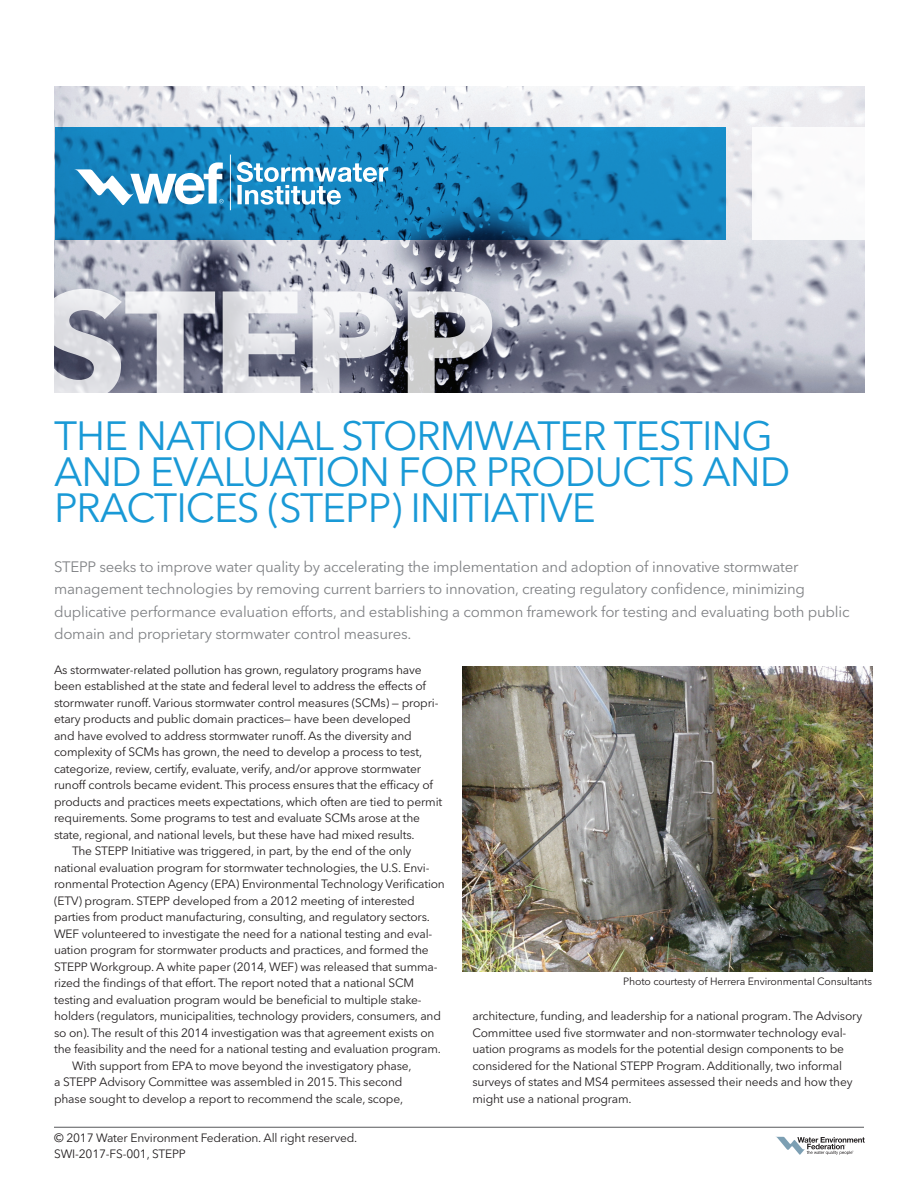
<style>
.page{position:relative;width:918px;height:1188px;background:#fff}
.page>*{position:absolute;margin:0;border:0;box-sizing:border-box;transform-origin:0 0}
.t1{font:40.5px/36px "Avenir Next LT Pro";letter-spacing:-.025em;color:#1999d6}
.t2{font:15px/22.5px "Avenir Next LT Pro";letter-spacing:-.015em;color:#808285}
.t3{font:12px/16.5px "Avenir Next LT Pro";letter-spacing:-.015em;color:#231f20}
.t4{font:10.5px "Avenir Next LT Pro";letter-spacing:-.015em;color:#231f20}
</style>
<div class="page">
<img style="left:55px;top:86px;width:810px;height:306px">
<svg style="left:55px;top:128px;width:670px;height:112px;background:#1481ba"></svg>
<div style="left:752px;top:128px;width:113px;height:112px;background:#fff"></div>
<svg style="left:75px;top:162px;width:149px;height:43px"></svg>
<svg style="left:237px;top:162px;width:151px;height:43px"></svg>
<hr style="left:230px;top:155px;width:1px;height:55px;background:#fff">
<svg style="left:54px;top:289px;width:438px;height:104px;background:#aaacb5"></svg>
<img style="left:463px;top:666px;width:410px;height:306px">
<svg style="left:776px;top:1137px;width:89px;height:18px"></svg>
<hr style="left:54px;top:1127px;width:810px;height:1px;background:#57585a">
<h1 class="t1" style="left:54px;top:418px;width:738px">THE NATIONAL STORMWATER TESTING<br>AND EVALUATION FOR PRODUCTS AND<br>PRACTICES (STEPP) INITIATIVE</h1>
<p class="t2" style="left:54px;top:555px;width:797px">STEPP seeks to improve water quality by accelerating the implementation and adoption of innovative stormwater management technologies by removing current barriers to innovation, creating regulatory confidence, minimizing duplicative performance evaluation efforts, and establishing a common framework for testing and evaluating both public domain and proprietary stormwater control measures.</p>
<p class="t3" style="left:54px;top:661px;width:369px">As stormwater-related pollution has grown, regulatory programs have</p>
<p class="t3" style="left:54px;top:678px;width:374px">been established at the state and federal level to address the effects of</p>
<p class="t3" style="left:54px;top:694px;width:386px">stormwater runoff. Various stormwater control measures (SCMs) — propri-</p>
<p class="t3" style="left:54px;top:711px;width:358px">etary products and public domain practices— have been developed</p>
<p class="t3" style="left:54px;top:727px;width:359px">and have evolved to address stormwater runoff. As the diversity and</p>
<p class="t3" style="left:54px;top:744px;width:370px">complexity of SCMs has grown, the need to develop a process to test,</p>
<p class="t3" style="left:54px;top:760px;width:369px">categorize, review, certify, evaluate, verify, and/or approve stormwater</p>
<p class="t3" style="left:54px;top:777px;width:381px">runoff controls became evident. This process ensures that the efficacy of</p>
<p class="t3" style="left:54px;top:793px;width:390px">products and practices meets expectations, which often are tied to permit</p>
<p class="t3" style="left:54px;top:810px;width:368px">requirements. Some programs to test and evaluate SCMs arose at the</p>
<p class="t3" style="left:54px;top:826px;width:362px">state, regional, and national levels, but these have had mixed results.</p>
<p class="t3" style="left:72px;top:843px;width:341px">The STEPP Initiative was triggered, in part, by the end of the only</p>
<p class="t3" style="left:54px;top:859px;width:377px">national evaluation program for stormwater technologies, the U.S. Envi-</p>
<p class="t3" style="left:54px;top:876px;width:392px">ronmental Protection Agency (EPA) Environmental Technology Verification</p>
<p class="t3" style="left:54px;top:892px;width:362px">(ETV) program. STEPP developed from a 2012 meeting of interested</p>
<p class="t3" style="left:54px;top:909px;width:377px">parties from product manufacturing, consulting, and regulatory sectors.</p>
<p class="t3" style="left:54px;top:925px;width:380px">WEF volunteered to investigate the need for a national testing and eval-</p>
<p class="t3" style="left:54px;top:942px;width:376px">uation program for stormwater products and practices, and formed the</p>
<p class="t3" style="left:54px;top:958px;width:385px">STEPP Workgroup. A white paper (2014, WEF) was released that summa-</p>
<p class="t3" style="left:54px;top:975px;width:362px">rized the findings of that effort. The report noted that a national SCM</p>
<p class="t3" style="left:54px;top:991px;width:369px">testing and evaluation program would be beneficial to multiple stake-</p>
<p class="t3" style="left:54px;top:1008px;width:388px">holders (regulators, municipalities, technology providers, consumers, and</p>
<p class="t3" style="left:54px;top:1024px;width:382px">so on). The result of this 2014 investigation was that agreement exists on</p>
<p class="t3" style="left:54px;top:1041px;width:389px">the feasibility and the need for a national testing and evaluation program.</p>
<p class="t3" style="left:72px;top:1057px;width:341px">With support from EPA to move beyond the investigatory phase,</p>
<p class="t3" style="left:54px;top:1074px;width:350px">a STEPP Advisory Committee was assembled in 2015. This second</p>
<p class="t3" style="left:54px;top:1090px;width:351px">phase sought to develop a report to recommend the scale, scope,</p>
<p class="t4" style="left:623px;top:975px;width:250px">Photo courtesty of Herrera Environmental Consultants</p>
<p class="t3" style="left:472px;top:1008px;width:391px">architecture, funding, and leadership for a national program. The Advisory Committee used five stormwater and non-stormwater technology eval&shy;uation programs as models for the potential design components to be considered for the National STEPP Program. Additionally, two informal surveys of states and MS4 permitees assessed their needs and how they might use a national program.</p>
<p class="t3" style="left:54px;top:1129px;width:305px">© 2017 Water Environment Federation. All right reserved.<br>SWI-2017-FS-001, STEPP</p>
</div>
